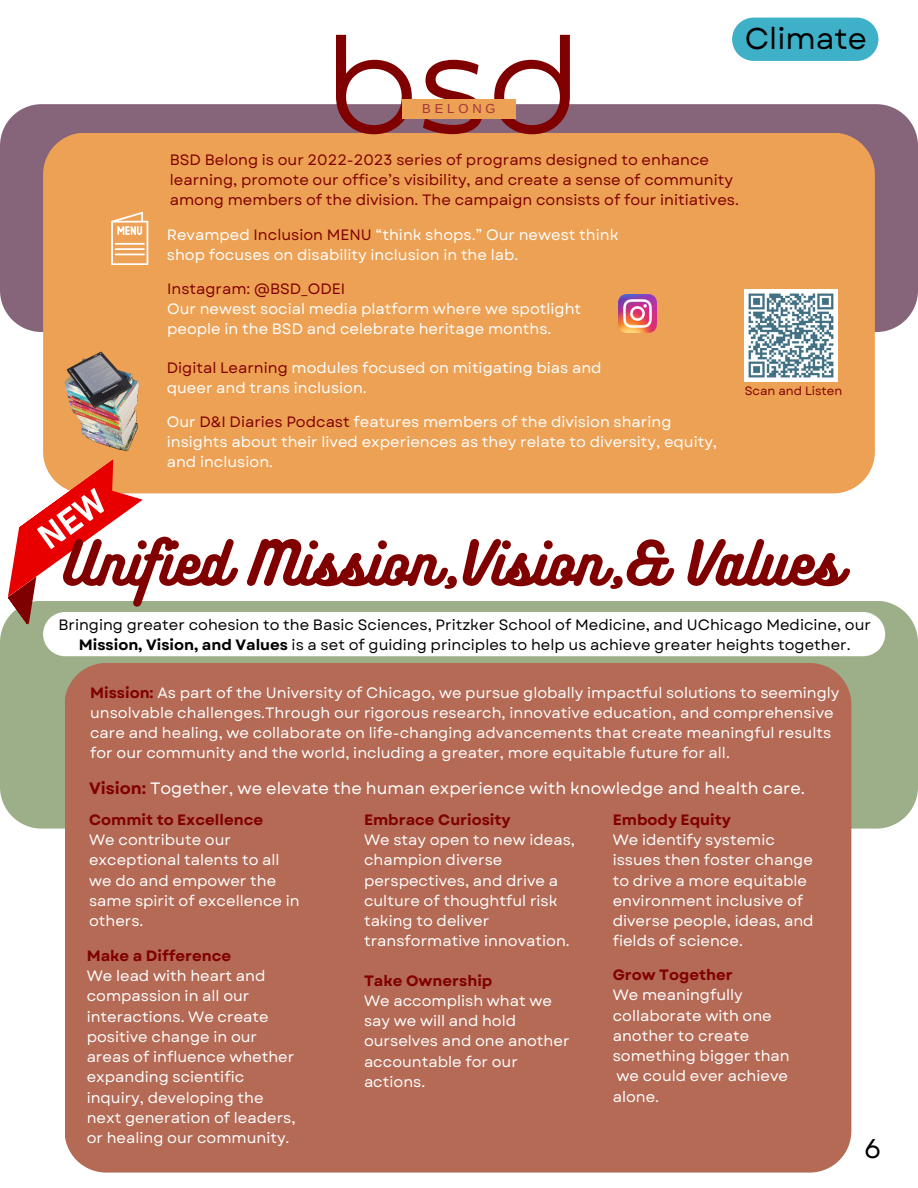
<style>
.page{position:relative;width:918px;height:1188px;background:#fff}
.page>*{position:absolute;margin:0;border:0;box-sizing:border-box;transform-origin:0 0}
.t1{font:132.9px "Eastman Roman Alt";color:#800000}
.t2{font:54px "Bukhari Script";color:#800000}
.t3{font:30px "Garet";color:#000}
.t4{font:27px "Garet";color:#000}
.t5{font:16.5px "Garet";color:#fff}
.t6{font:15px/20.2px "Garet";color:#fff}
.t7{font:15px/20.2px "Garet";color:#800000}
.t8{font:15px/20.2px "Garet";color:#000;text-align:center}
.t9{font:12.9px "Arimo";color:#a4343a}
.t10{font:12px "Garet";color:#800000}
.s1{color:#800000}
.s2{font-weight:700}
.s3{font-weight:700;color:#800000}
</style>
<div class="page">
<svg style="left:0;top:601px;width:918px;height:228px;background:#a0b28d"></svg>
<div style="left:0;top:104px;width:918px;height:228px;background:#86647a"></div>
<div style="left:43px;top:133px;width:831px;height:326px;background:#eca154"></div>
<svg style="left:732px;top:18px;width:146px;height:43px;background:#49b5cb"></svg>
<div style="left:402px;top:99px;width:114px;height:20px;background:#eca154"></div>
<svg style="left:111px;top:212px;width:37px;height:53px;background:#f0ba81"></svg>
<hr style="left:115px;top:243px;width:30px;height:2px;background:#fff">
<hr style="left:115px;top:248px;width:30px;height:2px;background:#fff">
<hr style="left:115px;top:254px;width:30px;height:1px;background:#fff">
<img style="left:618px;top:294px;width:38px;height:38px">
<img style="left:58px;top:338px;width:91px;height:120px">
<div style="left:65px;top:663px;width:786px;height:510px;background:#b46a55"></div>
<svg style="left:0;top:459px;width:885px;height:197px"></svg>
<img style="left:745px;top:289px;width:92px;height:93px">
<h1 class="t1" style="left:326px;top:35px;width:255px">bsd</h1>
<h4 class="t9" style="left:422px;top:102px;width:75px">B E L O N G</h4>
<h4 class="t7" style="left:170px;top:149px;width:541px">BSD Belong is our 2022-2023 series of programs designed to enhance</h4>
<h4 class="t7" style="left:170px;top:170px;width:571px">learning, promote our office’s visibility, and create a sense of community among members of the division. The campaign consists of four initiatives.</h4>
<h4 class="t6" style="left:167px;top:224px;width:453px">Revamped <span class="s1">Inclusion MENU</span> “think shops.” Our newest think shop focuses on disability inclusion in the lab.</h4>
<p class="t6" style="left:167px;top:279px;width:416px"><span class="s1">Instagram: @BSD_ODEI<br></span>Our newest social media platform where we spotlight people in the BSD and celebrate heritage months.</p>
<p class="t3" style="left:745px;top:17px;width:123px">Climate</p>
<h4 class="t6" style="left:167px;top:357px;width:436px"><span class="s1">Digital Learning</span> modules focused on mitigating bias and queer and trans inclusion.</h4>
<h4 class="t6" style="left:167px;top:412px;width:552px">Our <span class="s1">D&amp;I Diaries Podcast</span> features members of the division sharing insights about their lived experiences as they relate to diversity, equity, and inclusion.</h4>
<h4 class="t10" style="left:745px;top:382px;width:99px">Scan and Listen</h4>
<h4 class="t2" style="left:63px;top:528px;width:780px">Unified Mission,Vision,&amp; Values</h4>
<p class="t8" style="left:58px;top:614px;width:814px">Bringing greater cohesion to the Basic Sciences, Pritzker School of Medicine, and UChicago Medicine, our<br><span class="s2">Mission, Vision, and Values</span> is a set of guiding principles to help us achieve greater heights together.</p>
<p class="t6" style="left:90px;top:682px;width:751px"><span class="s3">Mission:</span> As part of the University of Chicago, we pursue globally impactful solutions to seemingly unsolvable challenges.Through our rigorous research, innovative education, and comprehensive care and healing, we collaborate on life-changing advancements that create meaningful results for our community and the world, including a greater, more equitable future for all.</p>
<p class="t5" style="left:89px;top:776px;width:718px"><span class="s3">Vision:</span> Together, we elevate the human experience with knowledge and health care.</p>
<h2 class="t6" style="left:89px;top:810px;width:212px"><span class="s3">Commit to Excellence<br></span>We contribute our exceptional talents to all we do and empower the same spirit of excellence in others.</h2>
<h4 class="t6" style="left:364px;top:810px;width:212px"><span class="s3">Embrace Curiosity<br></span>We stay open to new ideas, champion diverse perspectives, and drive a culture of thoughtful risk taking to deliver transformative innovation.</h4>
<h4 class="t6" style="left:613px;top:810px;width:202px"><span class="s3">Embody Equity<br></span>We identify systemic issues then foster change to drive a more equitable environment inclusive of diverse people, ideas, and fields of science.</h4>
<h4 class="t6" style="left:613px;top:965px;width:179px"><span class="s3">Grow Together<br></span>We meaningfully collaborate with one another to create something bigger than we could ever achieve alone.</h4>
<h4 class="t6" style="left:87px;top:946px;width:210px"><span class="s3">Make a Difference<br></span>We lead with heart and compassion in all our interactions. We create positive change in our areas of influence whether expanding scientific inquiry, developing the next generation of leaders, or healing our community.</h4>
<h4 class="t6" style="left:364px;top:970px;width:207px"><span class="s3">Take Ownership<br></span>We accomplish what we say we will and hold ourselves and one another accountable for our actions.</h4>
<h4 class="t4" style="left:864px;top:1129px;width:19px">6</h4>
</div>
